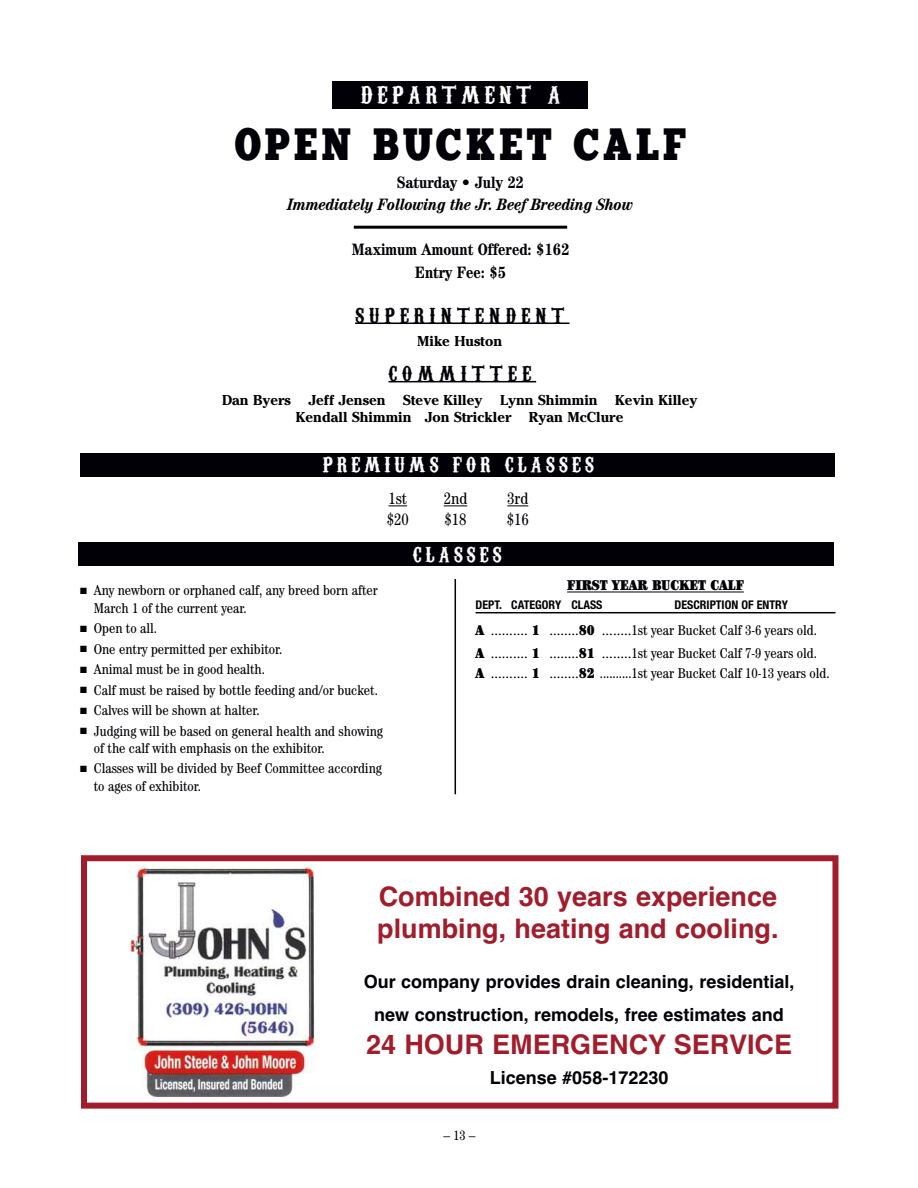
<style>
.page{position:relative;width:918px;height:1188px;background:#fff}
.page>*{position:absolute;margin:0;border:0;box-sizing:border-box;transform-origin:0 0}
.t1{font:45px "Merit";letter-spacing:.12em;color:#000006;scale:.8 1}
.t2{font:700 27px/32.4px "Helvetica";color:#a21d2c}
.t3{font:24px "Carnivalee Freakshow";letter-spacing:.19em;color:#fff}
.t4{font:21px "Carnivalee Freakshow";letter-spacing:.19em;color:#fff}
.t5{font:21px "Carnivalee Freakshow";letter-spacing:.245em;color:#000006}
.t6{font:700 18px/33px "Helvetica";color:#000006;text-align:center}
.t7{font:700 condensed 16.5px/22.5px "Century";color:#000006;text-align:center}
.t8{font:italic 700 condensed 16.5px "Century";color:#000006}
.t9{font:condensed 16.5px "Century";color:#000006}
.t10{font:condensed 14.25px/17.2px "Century";color:#000006}
.t11{font:700 14.25px/17.1px "Cheltenham";color:#000006;text-align:center}
.t12{font:ultra-condensed 14.25px "Century";color:#000006}
.t13{font:condensed 13.5px "Century";color:#000006}
.t14{font:700 condensed 12px "Helvetica Neue";color:#000006}
.s1{font-stretch:ultra-condensed}
.s2{font-family:"Cheltenham";font-stretch:normal}
</style>
<div class="page">
<svg style="left:389px;top:505px;width:18px;height:1px"></svg>
<svg style="left:444px;top:505px;width:23px;height:1px"></svg>
<svg style="left:507px;top:505px;width:21px;height:1px"></svg>
<div style="left:333px;top:82px;width:255px;height:27px;background:#000006"></div>
<hr style="left:354px;top:226px;width:213px;height:3px;background:#000006">
<hr style="left:355px;top:323px;width:215px;height:1px;background:#000006">
<hr style="left:388px;top:381px;width:148px;height:1px;background:#000006">
<div style="left:80px;top:453px;width:755px;height:24px;background:#000006"></div>
<div style="left:79px;top:542px;width:755px;height:24px;background:#000006"></div>
<hr style="left:567px;top:592px;width:177px;height:1px;background:#000006">
<hr style="left:476px;top:612px;width:359px;height:1px;background:#000006">
<hr style="left:455px;top:579px;width:1px;height:215px;background:#000006">
<img style="left:130px;top:865px;width:185px;height:232px">
<div style="left:81px;top:855px;width:757px;height:254px;border:6px solid #a21d2c"></div>
<h3 class="t3" style="left:361px;top:79px;width:201px">DEPARTMENT A</h3>
<h1 class="t1" style="left:235px;top:126px;width:565px">OPEN BUCKET CALF</h1>
<p class="t7" style="left:397px;top:172px;width:128px">Saturday • July 22</p>
<p class="t8" style="left:287px;top:199px;width:348px">Immediately Following the Jr. Beef Breeding Show</p>
<p class="t7" style="left:352px;top:240px;width:219px">Maximum Amount Offered: $162<br>Entry Fee: $5</p>
<h3 class="t5" style="left:355px;top:301px;width:211px">SUPERINTENDENT</h3>
<p class="t11" style="left:417px;top:334px;width:87px">Mike Huston</p>
<h3 class="t5" style="left:388px;top:360px;width:144px">COMMITTEE</h3>
<p class="t11" style="left:222px;top:393px;width:477px">Dan Byers Jeff Jensen Steve Killey Lynn Shimmin Kevin Killey<br>Kendall Shimmin Jon Strickler Ryan McClure</p>
<h3 class="t4" style="left:323px;top:451px;width:272px">PREMIUMS FOR CLASSES</h3>
<p class="t9" style="left:389px;top:493px;width:20px">1st</p>
<p class="t9" style="left:444px;top:493px;width:25px">2nd</p>
<p class="t9" style="left:507px;top:493px;width:23px">3rd</p>
<p class="t9" style="left:387px;top:514px;width:23px">$20</p>
<p class="t9" style="left:445px;top:514px;width:23px">$18</p>
<p class="t9" style="left:507px;top:514px;width:23px">$16</p>
<p class="t10" style="left:94px;top:583px;width:286px;text-indent:-14px">■ Any newborn or orphaned calf, any breed born after<br>March 1 of the current year.</p>
<p class="t10" style="left:80px;top:621px;width:78px">■ Open to all.</p>
<p class="t10" style="left:80px;top:641px;width:204px">■ One entry permitted per exhibitor.</p>
<p class="t10" style="left:80px;top:662px;width:186px">■ Animal must be in good health.</p>
<p class="t10" style="left:80px;top:682px;width:299px">■ Calf must be raised by bottle feeding and/or bucket.</p>
<p class="t10" style="left:80px;top:703px;width:181px">■ Calves will be shown at halter.</p>
<p class="t10" style="left:94px;top:723px;width:291px;text-indent:-14px">■ Judging will be based on general health and showing of the calf with emphasis on the exhibitor.</p>
<p class="t10" style="left:94px;top:761px;width:290px;text-indent:-14px">■ Classes will be divided by Beef Committee according to ages of exhibitor.</p>
<h3 class="t4" style="left:413px;top:541px;width:90px">CLASSES</h3>
<p class="t12" style="left:567px;top:580px;width:178px">FIRST YEAR BUCKET CALF</p>
<p class="t14" style="left:476px;top:595px;width:128px">DEPT. CATEGORY CLASS</p>
<p class="t14" style="left:675px;top:595px;width:115px">DESCRIPTION OF ENTRY</p>
<p class="t10" style="left:476px;top:620px;width:343px;line-height:22.6px"><span class="s1">A</span> <span class="s2">..........</span> <span class="s1">1</span> <span class="s2">........</span><span class="s1">80</span> <span class="s2">........</span>1st year Bucket Calf 3-6 years old.<br><span class="s1">A</span> <span class="s2">..........</span> <span class="s1">1</span> <span class="s2">........</span><span class="s1">81</span> <span class="s2">........</span>1st year Bucket Calf 7-9 years old.</p>
<p class="t10" style="left:476px;top:666px;width:356px"><span class="s1">A</span> <span class="s2">..........</span> <span class="s1">1</span> <span class="s2">........</span><span class="s1">82</span> ..........1st year Bucket Calf 10-13 years old.</p>
<h2 class="t2" style="left:377px;top:880px;width:403px">Combined 30 years experience plumbing, heating and cooling.</h2>
<p class="t6" style="left:364px;top:965px;width:432px">Our company provides drain cleaning, residential, new construction, remodels, free estimates and</p>
<h2 class="t2" style="left:366px;top:1028px;width:427px">24 HOUR EMERGENCY SERVICE</h2>
<p class="t6" style="left:490px;top:1061px;width:180px">License #058-172230</p>
<p class="t13" style="left:444px;top:1131px;width:34px">– 13 –</p>
</div>
